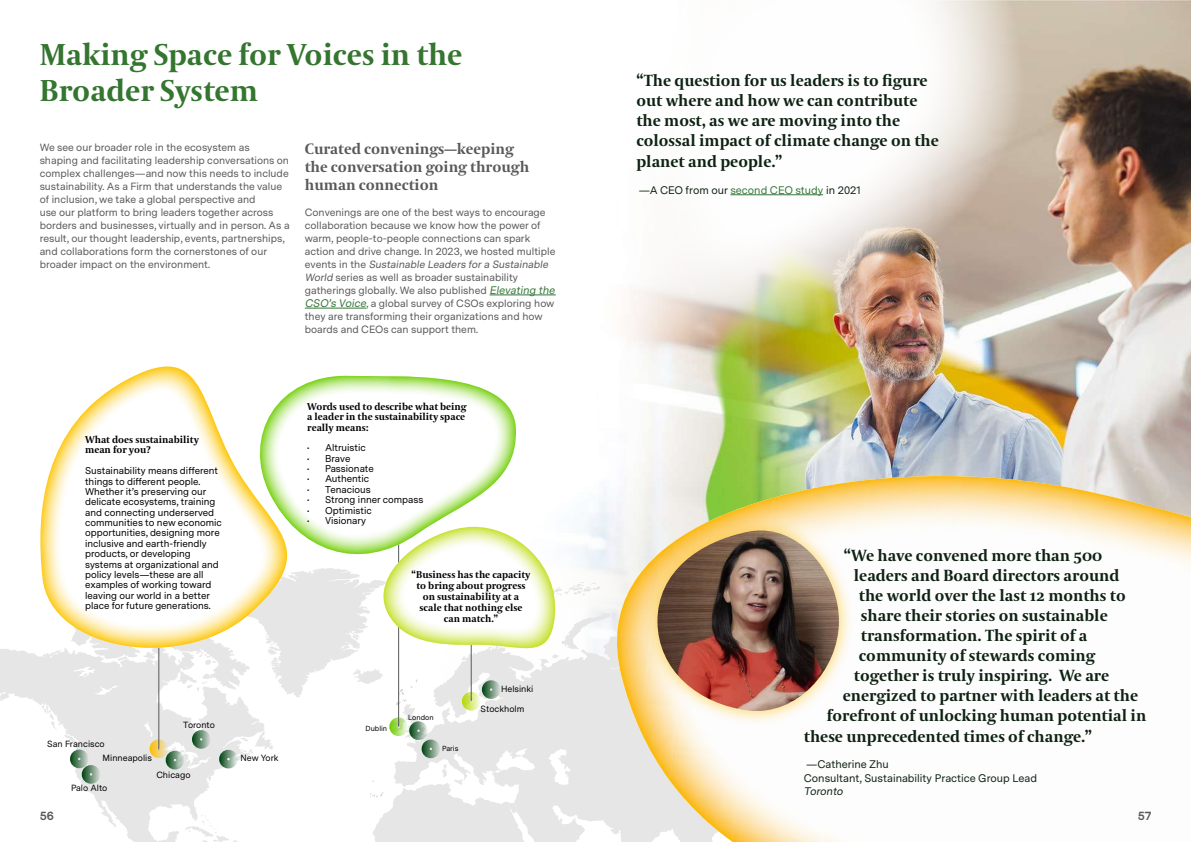
<style>
.page{position:relative;width:1191px;height:842px;background:#fff}
.page>*{position:absolute;margin:0;border:0;box-sizing:border-box;transform-origin:0 0}
.t1{font:700 30px/36px "Coranto 2";color:#34752f}
.t2{font:700 16px/20px "Coranto 2";color:#0e2213}
.t3{font:700 15px/18px "Coranto 2";color:#59595b}
.t4{font:700 12px "Messina Sans";color:#58585a}
.t5{font:11px/13.2px "Messina Sans";color:#0e2213}
.t6{font:italic 11px "Messina Sans";color:#0e2213}
.t7{font:10.5px/13px "Messina Sans";color:#59595b}
.t8{font:9.9px/10.4px "Messina Sans";color:#000}
.t9{font:700 9.9px/10.9px "Coranto 2";color:#000}
.t10{font:9px/19.6px "Messina Sans";color:#000}
.t11{font:7.4px "Messina Sans";color:#000}
.s1{font-style:italic}
.s2{font-style:italic;font-size:11px;color:#357639}
.s3{color:#357639}
</style>
<div class="page">
<img style="left:304px;top:0;width:887px;height:470px">
<img style="left:601px;top:0;width:439px;height:374px">
<hr style="left:489px;top:295px;width:67px;height:1px;background:#357639">
<hr style="left:305px;top:308px;width:61px;height:1px;background:#357639">
<hr style="left:730px;top:194px;width:93px;height:1px;background:#357639">
<svg style="left:519px;top:388px;width:178px;height:138px"></svg>
<svg style="left:372px;top:757px;width:227px;height:85px;fill:#e6e6e6"></svg>
<svg style="left:0;top:649px;width:242px;height:193px"></svg>
<svg style="left:185px;top:815px;width:52px;height:27px"></svg>
<svg style="left:441px;top:764px;width:6px;height:14px"></svg>
<svg style="left:454px;top:779px;width:9px;height:6px"></svg>
<svg style="left:370px;top:792px;width:13px;height:6px"></svg>
<div style="left:82px;top:765px;width:18px;height:19px;border:8px solid #fff;border-radius:50%"></div>
<div style="left:70px;top:750px;width:19px;height:18px;border:8px solid #fff;border-radius:50%"></div>
<div style="left:166px;top:751px;width:18px;height:18px;border:8px solid #fff;border-radius:50%"></div>
<div style="left:219px;top:750px;width:19px;height:18px;border:8px solid #fff;border-radius:50%"></div>
<div style="left:149px;top:739px;width:19px;height:19px;border:8px solid #fff;border-radius:50%"></div>
<svg style="left:40px;top:366px;width:201px;height:194px"></svg>
<div style="left:421px;top:739px;width:19px;height:19px;border:8px solid #fff;border-radius:50%"></div>
<svg style="left:241px;top:368px;width:278px;height:158px"></svg>
<svg style="left:260px;top:376px;width:256px;height:150px"></svg>
<svg style="left:41px;top:526px;width:558px;height:231px"></svg>
<svg style="left:599px;top:470px;width:592px;height:372px;fill:#e6e6e6"></svg>
<img style="left:756px;top:476px;width:235px;height:179px">
<img style="left:965px;top:478px;width:226px;height:203px">
<img style="left:1175px;top:581px;width:16px;height:125px">
<img style="left:669px;top:497px;width:107px;height:329px">
<img style="left:640px;top:525px;width:61px;height:256px">
<img style="left:616px;top:550px;width:47px;height:181px">
<img style="left:733px;top:655px;width:233px;height:187px">
<img style="left:946px;top:681px;width:230px;height:161px">
<img style="left:1159px;top:706px;width:32px;height:136px">
<img style="left:708px;top:822px;width:27px;height:20px">
<div style="left:642px;top:515px;width:212px;height:212px;background:#fb0;opacity:.7"></div>
<img style="left:657px;top:530px;width:182px;height:182px">
<h1 class="t1" style="left:40px;top:38px;width:424px">Making Space for Voices in the<br>Broader System</h1>
<h3 class="t3" style="left:305px;top:140px;width:226px">Curated convenings—keeping the conversation going through human connection</h3>
<p class="t7" style="left:305px;top:206px;width:254px">Convenings are one of the best ways to encourage collaboration because we know how the power of warm, people-to-people connections can spark action and drive change. In 2023, we hosted multiple eve n t s i n t h e <span class="s1">Sustainable Leaders fora Sustainable World</span> series as well as broader sustainability gatherings globally. We also published <span class="s2">Elevating the CSO’s Voice</span>, a global survey of CSOs exploring how they are transforming their organizations and how boards and CEOs can support them.</p>
<p class="t7" style="left:40px;top:141px;width:251px">We see our broader role in the ecosystem as shaping and facilitating leadership conversations on complex challenges—and now this needs to include sustainability. As a Firm that understands the value of inclusion, we take a global perspective and<br>use our platform to bring leaders together across borders and businesses, virtually and in person. As a result, our thought leadership, events, partnerships, and collaborations form the cornerstones of our broader impact on the environment.</p>
<p class="t9" style="left:85px;top:435px;width:115px;line-height:10.4px">What does sustainability mean for you?</p>
<p class="t8" style="left:85px;top:466px;width:138px">Sustainability means different things to different people.<br>Whether it’s preserving our delicate ecosystems, training and connecting underserved communities to new economic opportunities, designing more inclusive and earth-friendly products, or developing systems at organizational and policy levels—these are all examples of working toward leaving our world in a better place for future generations.</p>
<p class="t10" style="left:47px;top:735px;width:59px">San Francisco</p>
<p class="t10" style="left:103px;top:748px;width:51px">Minneapolis</p>
<p class="t10" style="left:183px;top:716px;width:33px">Toronto</p>
<p class="t10" style="left:71px;top:779px;width:38px">Palo Alto</p>
<p class="t10" style="left:156px;top:766px;width:36px">Chicago</p>
<p class="t10" style="left:240px;top:748px;width:40px">New York</p>
<p class="t9" style="left:307px;top:401px;width:161px;line-height:10.4px">Words used to describe what being a leader in the sustainability space really means:</p>
<p class="t8" style="left:307px;top:443px;width:60px">• Altruistic</p>
<p class="t8" style="left:307px;top:453px;width:45px">• Brave</p>
<p class="t8" style="left:307px;top:464px;width:68px">• Passionate</p>
<p class="t8" style="left:307px;top:474px;width:63px">• Authentic</p>
<p class="t8" style="left:307px;top:485px;width:65px">• Tenacious</p>
<p class="t8" style="left:307px;top:495px;width:118px">• Strong inner compass</p>
<p class="t8" style="left:307px;top:505px;width:66px">• Optimistic</p>
<p class="t8" style="left:307px;top:516px;width:60px">• Visionary</p>
<p class="t9" style="left:411px;top:570px;width:120px;text-align:center">“Business has the capacity to bring about progress on sustainability at a scale that nothing else can match.”</p>
<p class="t11" style="left:365px;top:724px;width:23px">Dublin</p>
<p class="t11" style="left:408px;top:713px;width:27px">London</p>
<p class="t11" style="left:442px;top:744px;width:18px">Paris</p>
<p class="t10" style="left:480px;top:679px;width:54px;text-indent:20px">Helsinki<br>Stockholm</p>
<h2 class="t2" style="left:636px;top:71px;width:304px">“The question for us leaders is to figure out where and how we can contribute the most, as we are moving into the colossal impact of climate change on the</h2>
<h2 class="t2" style="left:636px;top:152px;width:147px">planet and people.”</h2>
<p class="t5" style="left:638px;top:184px;width:224px">—A CEO from our <span class="s3">second CEO study</span> in 2021</p>
<h2 class="t2" style="left:844px;top:546px;width:260px">“We have convened more than 500</h2>
<h2 class="t2" style="left:854px;top:566px;width:267px">leaders and Board directors around</h2>
<h2 class="t2" style="left:859px;top:586px;width:268px">the world over the last 12 months to</h2>
<h2 class="t2" style="left:861px;top:606px;width:248px">share their stories on sustainable</h2>
<h2 class="t2" style="left:861px;top:626px;width:228px">transformation. The spirit of a</h2>
<h2 class="t2" style="left:859px;top:646px;width:238px">community of stewards coming</h2>
<h2 class="t2" style="left:854px;top:666px;width:257px">together is truly inspiring. We are</h2>
<h2 class="t2" style="left:843px;top:686px;width:297px">energized to partner with leaders at the</h2>
<h2 class="t2" style="left:827px;top:706px;width:321px">forefront of unlocking human potential in</h2>
<h2 class="t2" style="left:804px;top:727px;width:289px">these unprecedented times of change.”</h2>
<p class="t5" style="left:804px;top:758px;width:235px">—Catherine Zhu<br>Consultant, Sustainability Practice Group Lead</p>
<p class="t6" style="left:804px;top:784px;width:43px">Toronto</p>
<p class="t4" style="left:40px;top:809px;width:16px">56</p>
<p class="t4" style="left:1137px;top:809px;width:15px">57</p>
</div>
